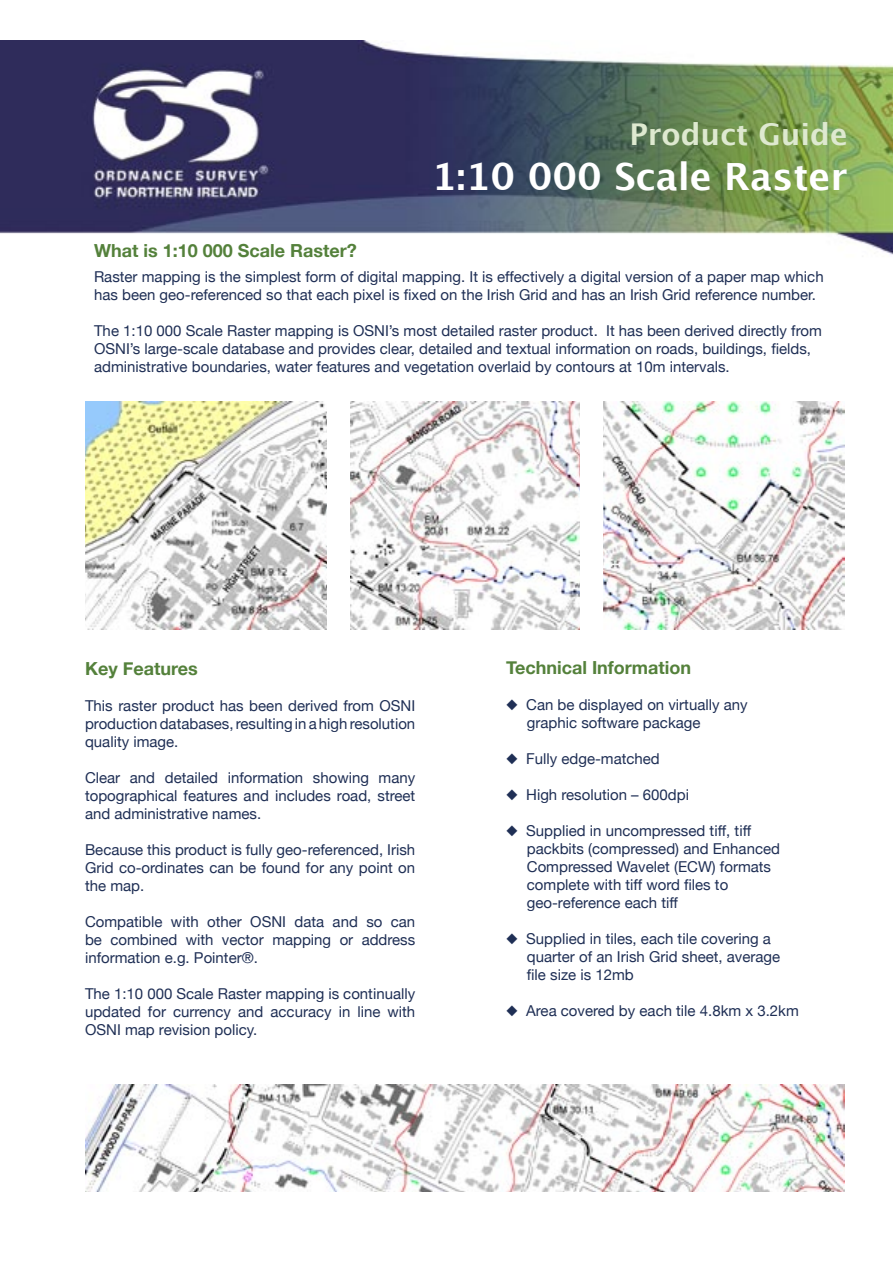
<style>
.page{position:relative;width:893px;height:1263px;background:#fff}
.page>*{position:absolute;margin:0;border:0;box-sizing:border-box;transform-origin:0 0}
.t1{font:700 37.5px "Lucida Grande";color:#fff}
.t2{font:700 30px "Lucida Grande";color:#dee9d0}
.t3{font:700 18px "Helvetica Neue";color:#54813b}
.t4{font:15px/18px "Helvetica Neue";color:#1f2f55;text-align:justify}
</style>
<div class="page">
<img style="left:0;top:41px;width:893px;height:214px">
<img style="left:85px;top:402px;width:759px;height:227px">
<div style="left:327px;top:391px;width:23px;height:253px;background:#fff"></div>
<div style="left:580px;top:392px;width:22px;height:253px;background:#fff"></div>
<img style="left:85px;top:1084px;width:759px;height:108px">
<p class="t2" style="left:629px;top:117px;width:220px">Product Guide</p>
<p class="t1" style="left:432px;top:156px;width:417px">1:10 000 Scale Raster</p>
<p class="t3" style="left:94px;top:240px;width:264px">What is 1:10 000 Scale Raster?</p>
<p class="t4" style="left:94px;top:268px;width:731px">Raster mapping is the simplest form of digital mapping. It is effectively a digital version of a paper map which has been geo-referenced so that each pixel is fixed on the Irish Grid and has an Irish Grid reference number.</p>
<p class="t4" style="left:94px;top:322px;width:729px">The 1:10 000 Scale Raster mapping is OSNI’s most detailed raster product. It has been derived directly from<br>OSNI’s large-scale database and provides clear, detailed and textual information on roads, buildings, fields,</p>
<p class="t4" style="left:94px;top:358px;width:637px">administrative boundaries, water features and vegetation overlaid by contours at 10m intervals.</p>
<p class="t3" style="left:85px;top:658px;width:114px">Key Features</p>
<p class="t4" style="left:85px;top:697px;width:332px">This raster product has been derived from OSNI production databases, resulting in a high resolution quality image.</p>
<p class="t4" style="left:85px;top:769px;width:332px">Clear and detailed information showing many topographical features and includes road, street and administrative names.</p>
<p class="t4" style="left:85px;top:841px;width:332px">Because this product is fully geo-referenced, Irish Grid co-ordinates can be found for any point on the map.</p>
<p class="t4" style="left:85px;top:913px;width:332px">Compatible with other OSNI data and so can be combined with vector mapping or address information e.g. Pointer®.</p>
<p class="t4" style="left:85px;top:985px;width:332px">The 1:10 000 Scale Raster mapping is continually updated for currency and accuracy in line with OSNI map revision policy.</p>
<p class="t3" style="left:506px;top:656px;width:187px">Technical Information</p>
<p class="t4" style="left:506px;top:695px;width:243px">◆ Can be displayed on virtually any</p>
<p class="t4" style="left:527px;top:713px;width:175px">graphic software package</p>
<p class="t4" style="left:506px;top:749px;width:155px">◆ Fully edge-matched</p>
<p class="t4" style="left:506px;top:785px;width:184px">◆ High resolution – 600dpi</p>
<p class="t4" style="left:506px;top:821px;width:247px">◆ Supplied in uncompressed tiff, tiff</p>
<p class="t4" style="left:527px;top:839px;width:255px">packbits (compressed) and Enhanced</p>
<p class="t4" style="left:527px;top:857px;width:246px">Compressed Wavelet (ECW) formats</p>
<p class="t4" style="left:527px;top:875px;width:203px">complete with tiff word files to</p>
<p class="t4" style="left:527px;top:893px;width:153px">geo-reference each tiff</p>
<p class="t4" style="left:506px;top:929px;width:266px">◆ Supplied in tiles, each tile covering a</p>
<p class="t4" style="left:527px;top:947px;width:255px">quarter of an Irish Grid sheet, average</p>
<p class="t4" style="left:527px;top:965px;width:108px">file size is 12mb</p>
<p class="t4" style="left:506px;top:1001px;width:294px">◆ Area covered by each tile 4.8km x 3.2km</p>
</div>
